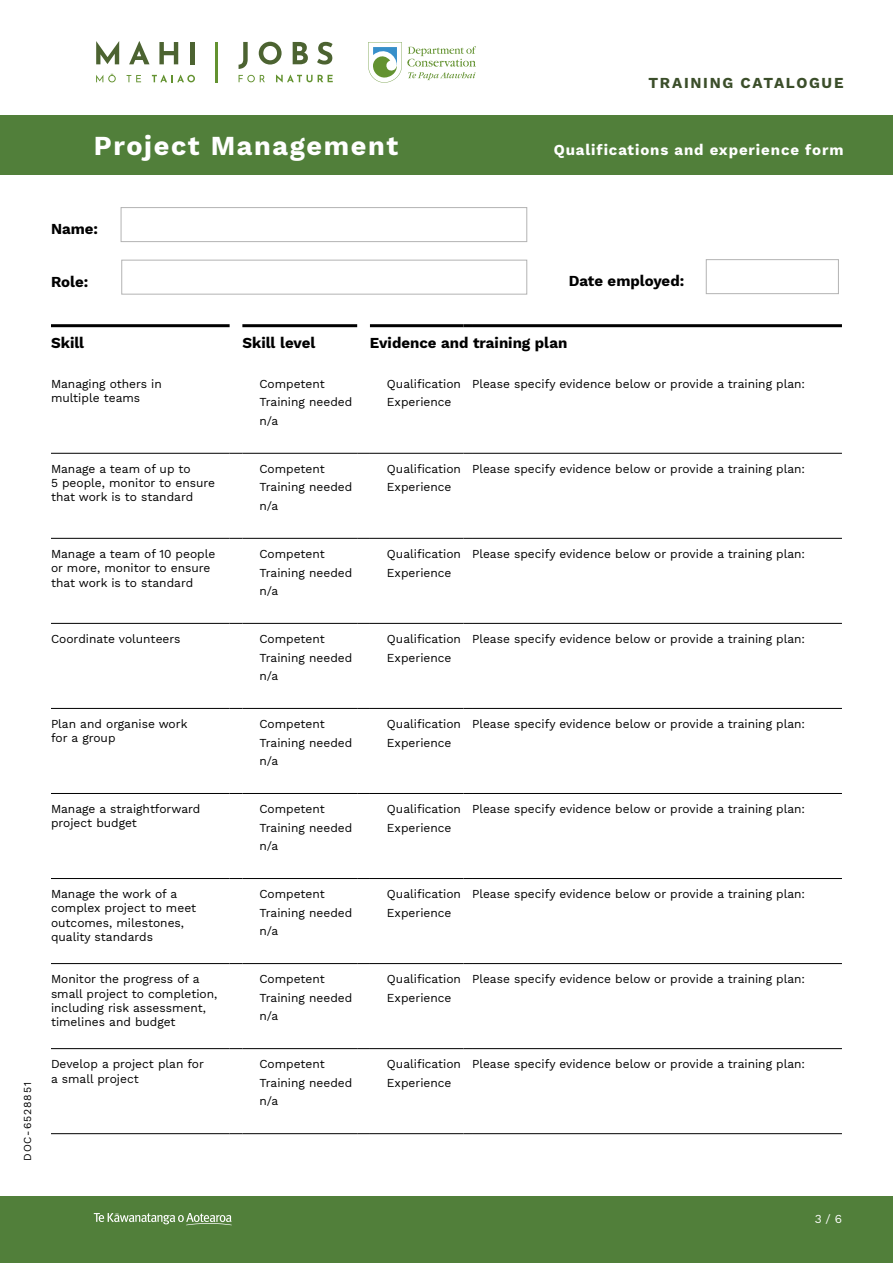
<style>
.page{position:relative;width:893px;height:1263px;background:#fff}
.page>*{position:absolute;margin:0;border:0;box-sizing:border-box;transform-origin:0 0}
.t1{font:700 27px "Work Sans";letter-spacing:.06em;color:#fff}
.t2{font:700 15px "Work Sans";color:#000}
.t3{font:700 15px "Work Sans";letter-spacing:.06em;color:#fff}
.t4{font:700 15px "Work Sans";letter-spacing:.11em;color:#3b4e2a}
.t5{font:12px/18.5px "Work Sans";color:#000}
.t6{font:12px "Work Sans";color:#fff}
.t7{font:10.5px "Work Sans";letter-spacing:.085em;color:#000}
</style>
<div class="page">
<div style="left:0;top:1197px;width:893px;height:66px;background:#517f3a"></div>
<div style="left:0;top:116px;width:893px;height:59px;background:#517f3a"></div>
<svg style="left:368px;top:42px;width:108px;height:41px"></svg>
<svg style="left:239px;top:42px;width:9px;height:27px"></svg>
<svg style="left:259px;top:42px;width:23px;height:23px"></svg>
<svg style="left:293px;top:42px;width:15px;height:22px"></svg>
<svg style="left:317px;top:42px;width:16px;height:23px"></svg>
<svg style="left:239px;top:75px;width:26px;height:7px"></svg>
<svg style="left:276px;top:74px;width:57px;height:9px"></svg>
<hr style="left:216px;top:42px;width:2px;height:40px;background:#639230">
<svg style="left:96px;top:41px;width:23px;height:23px"></svg>
<svg style="left:129px;top:41px;width:21px;height:23px"></svg>
<svg style="left:159px;top:42px;width:19px;height:22px"></svg>
<hr style="left:191px;top:42px;width:4px;height:22px;background:#4c6331">
<svg style="left:96px;top:74px;width:20px;height:8px"></svg>
<svg style="left:127px;top:75px;width:14px;height:7px"></svg>
<svg style="left:152px;top:75px;width:43px;height:7px"></svg>
<svg style="left:94px;top:1213px;width:138px;height:12px"></svg>
<div style="left:121px;top:207px;width:406px;height:35px;border:1px solid #b3b3b3"></div>
<div style="left:121px;top:260px;width:406px;height:34px;border:1px solid #b3b3b3"></div>
<div style="left:706px;top:259px;width:133px;height:35px;border:1px solid #b3b3b3"></div>
<hr style="left:51px;top:324px;width:179px;height:3px;background:#000">
<hr style="left:242px;top:324px;width:115px;height:3px;background:#000">
<hr style="left:370px;top:324px;width:93px;height:3px;background:#000">
<svg style="left:463px;top:324px;width:9px;height:3px"></svg>
<hr style="left:472px;top:324px;width:370px;height:3px;background:#000">
<hr style="left:51px;top:538px;width:179px;height:1px;background:#000">
<svg style="left:230px;top:538px;width:12px;height:1px"></svg>
<hr style="left:242px;top:538px;width:115px;height:1px;background:#000">
<svg style="left:357px;top:538px;width:13px;height:1px"></svg>
<hr style="left:370px;top:538px;width:93px;height:1px;background:#000">
<hr style="left:472px;top:538px;width:370px;height:1px;background:#000">
<hr style="left:51px;top:623px;width:179px;height:1px;background:#000">
<svg style="left:230px;top:623px;width:12px;height:1px"></svg>
<hr style="left:242px;top:623px;width:115px;height:1px;background:#000">
<svg style="left:357px;top:623px;width:13px;height:1px"></svg>
<hr style="left:370px;top:623px;width:93px;height:1px;background:#000">
<hr style="left:472px;top:623px;width:370px;height:1px;background:#000">
<hr style="left:51px;top:708px;width:179px;height:1px;background:#000">
<svg style="left:230px;top:708px;width:12px;height:1px"></svg>
<hr style="left:242px;top:708px;width:115px;height:1px;background:#000">
<svg style="left:357px;top:708px;width:13px;height:1px"></svg>
<hr style="left:370px;top:708px;width:93px;height:1px;background:#000">
<hr style="left:472px;top:708px;width:370px;height:1px;background:#000">
<hr style="left:51px;top:793px;width:179px;height:1px;background:#000">
<svg style="left:230px;top:793px;width:12px;height:1px"></svg>
<hr style="left:242px;top:793px;width:115px;height:1px;background:#000">
<svg style="left:357px;top:793px;width:13px;height:1px"></svg>
<hr style="left:370px;top:793px;width:93px;height:1px;background:#000">
<hr style="left:472px;top:793px;width:370px;height:1px;background:#000">
<hr style="left:51px;top:878px;width:179px;height:1px;background:#000">
<svg style="left:230px;top:878px;width:12px;height:1px"></svg>
<hr style="left:242px;top:878px;width:115px;height:1px;background:#000">
<svg style="left:357px;top:878px;width:13px;height:1px"></svg>
<hr style="left:370px;top:878px;width:93px;height:1px;background:#000">
<hr style="left:472px;top:878px;width:370px;height:1px;background:#000">
<hr style="left:51px;top:963px;width:179px;height:1px;background:#000">
<svg style="left:230px;top:963px;width:12px;height:1px"></svg>
<hr style="left:242px;top:963px;width:115px;height:1px;background:#000">
<svg style="left:357px;top:963px;width:13px;height:1px"></svg>
<hr style="left:370px;top:963px;width:93px;height:1px;background:#000">
<hr style="left:472px;top:963px;width:370px;height:1px;background:#000">
<hr style="left:51px;top:1048px;width:179px;height:1px;background:#000">
<svg style="left:230px;top:1048px;width:12px;height:1px"></svg>
<hr style="left:242px;top:1048px;width:115px;height:1px;background:#000">
<svg style="left:357px;top:1048px;width:13px;height:1px"></svg>
<hr style="left:370px;top:1048px;width:93px;height:1px;background:#000">
<hr style="left:472px;top:1048px;width:370px;height:1px;background:#000">
<hr style="left:51px;top:453px;width:179px;height:1px;background:#000">
<svg style="left:230px;top:453px;width:12px;height:1px"></svg>
<hr style="left:242px;top:453px;width:115px;height:1px;background:#000">
<svg style="left:357px;top:453px;width:13px;height:1px"></svg>
<hr style="left:370px;top:453px;width:93px;height:1px;background:#000">
<hr style="left:472px;top:453px;width:370px;height:1px;background:#000">
<hr style="left:51px;top:1133px;width:179px;height:1px;background:#000">
<svg style="left:230px;top:1133px;width:12px;height:1px"></svg>
<hr style="left:242px;top:1133px;width:115px;height:1px;background:#000">
<svg style="left:357px;top:1133px;width:13px;height:1px"></svg>
<hr style="left:370px;top:1133px;width:93px;height:1px;background:#000">
<hr style="left:472px;top:1133px;width:370px;height:1px;background:#000">
<h1 class="t1" style="left:94px;top:125px;width:306px">Project Management</h1>
<p class="t4" style="left:648px;top:71px;width:197px">TRAINING CATALOGUE</p>
<p class="t3" style="left:554px;top:139px;width:291px">Qualifications and experience form</p>
<p class="t7" style="left:19px;top:1161px;width:80px;rotate:-90deg">DOC-6528851</p>
<p class="t2" style="left:51px;top:218px;width:49px">Name:</p>
<p class="t2" style="left:51px;top:270px;width:39px">Role:</p>
<p class="t2" style="left:569px;top:270px;width:117px">Date employed:</p>
<p class="t2" style="left:51px;top:332px;width:35px">Skill</p>
<p class="t2" style="left:242px;top:332px;width:74px">Skill level</p>
<p class="t2" style="left:370px;top:332px;width:199px">Evidence and training plan</p>
<p class="t5" style="left:51px;top:376px;width:112px;line-height:14.2px">Managing others in multiple teams</p>
<p class="t5" style="left:259px;top:374px;width:94px">Competent<br>Training needed n/a</p>
<p class="t5" style="left:387px;top:374px;width:76px">Qualification<br>Experience</p>
<p class="t5" style="left:472px;top:374px;width:335px">Please specify evidence below or provide a training plan:</p>
<p class="t5" style="left:51px;top:461px;width:166px;line-height:14.2px">Manage a team of up to<br>5 people, monitor to ensure that work is to standard</p>
<p class="t5" style="left:259px;top:459px;width:94px">Competent<br>Training needed n/a</p>
<p class="t5" style="left:387px;top:459px;width:76px">Qualification<br>Experience</p>
<p class="t5" style="left:472px;top:459px;width:335px">Please specify evidence below or provide a training plan:</p>
<p class="t5" style="left:51px;top:546px;width:166px;line-height:14.2px">Manage a team of 10 people or more, monitor to ensure that work is to standard</p>
<p class="t5" style="left:259px;top:544px;width:94px">Competent<br>Training needed n/a</p>
<p class="t5" style="left:387px;top:544px;width:76px">Qualification<br>Experience</p>
<p class="t5" style="left:472px;top:544px;width:335px">Please specify evidence below or provide a training plan:</p>
<p class="t5" style="left:51px;top:629px;width:131px">Coordinate volunteers</p>
<p class="t5" style="left:259px;top:629px;width:94px">Competent<br>Training needed n/a</p>
<p class="t5" style="left:387px;top:629px;width:76px">Qualification<br>Experience</p>
<p class="t5" style="left:472px;top:629px;width:335px">Please specify evidence below or provide a training plan:</p>
<p class="t5" style="left:51px;top:716px;width:138px;line-height:14.2px">Plan and organise work for a group</p>
<p class="t5" style="left:259px;top:714px;width:94px">Competent<br>Training needed n/a</p>
<p class="t5" style="left:387px;top:714px;width:76px">Qualification<br>Experience</p>
<p class="t5" style="left:472px;top:714px;width:335px">Please specify evidence below or provide a training plan:</p>
<p class="t5" style="left:51px;top:801px;width:151px;line-height:14.2px">Manage a straightforward project budget</p>
<p class="t5" style="left:259px;top:799px;width:94px">Competent<br>Training needed n/a</p>
<p class="t5" style="left:387px;top:799px;width:76px">Qualification<br>Experience</p>
<p class="t5" style="left:472px;top:799px;width:335px">Please specify evidence below or provide a training plan:</p>
<p class="t5" style="left:51px;top:886px;width:147px;line-height:14.2px">Manage the work of a complex project to meet outcomes, milestones, quality standards</p>
<p class="t5" style="left:259px;top:884px;width:94px">Competent<br>Training needed n/a</p>
<p class="t5" style="left:387px;top:884px;width:76px">Qualification<br>Experience</p>
<p class="t5" style="left:472px;top:884px;width:335px">Please specify evidence below or provide a training plan:</p>
<p class="t5" style="left:51px;top:971px;width:168px;line-height:14.2px">Monitor the progress of a small project to completion, including risk assessment, timelines and budget</p>
<p class="t5" style="left:259px;top:969px;width:94px">Competent<br>Training needed n/a</p>
<p class="t5" style="left:387px;top:969px;width:76px">Qualification<br>Experience</p>
<p class="t5" style="left:472px;top:969px;width:335px">Please specify evidence below or provide a training plan:</p>
<p class="t5" style="left:51px;top:1056px;width:154px;line-height:14.2px">Develop a project plan for a small project</p>
<p class="t5" style="left:259px;top:1054px;width:94px">Competent<br>Training needed n/a</p>
<p class="t5" style="left:387px;top:1054px;width:76px">Qualification<br>Experience</p>
<p class="t5" style="left:472px;top:1054px;width:335px">Please specify evidence below or provide a training plan:</p>
<p class="t6" style="left:815px;top:1210px;width:29px">3 / 6</p>
</div>
